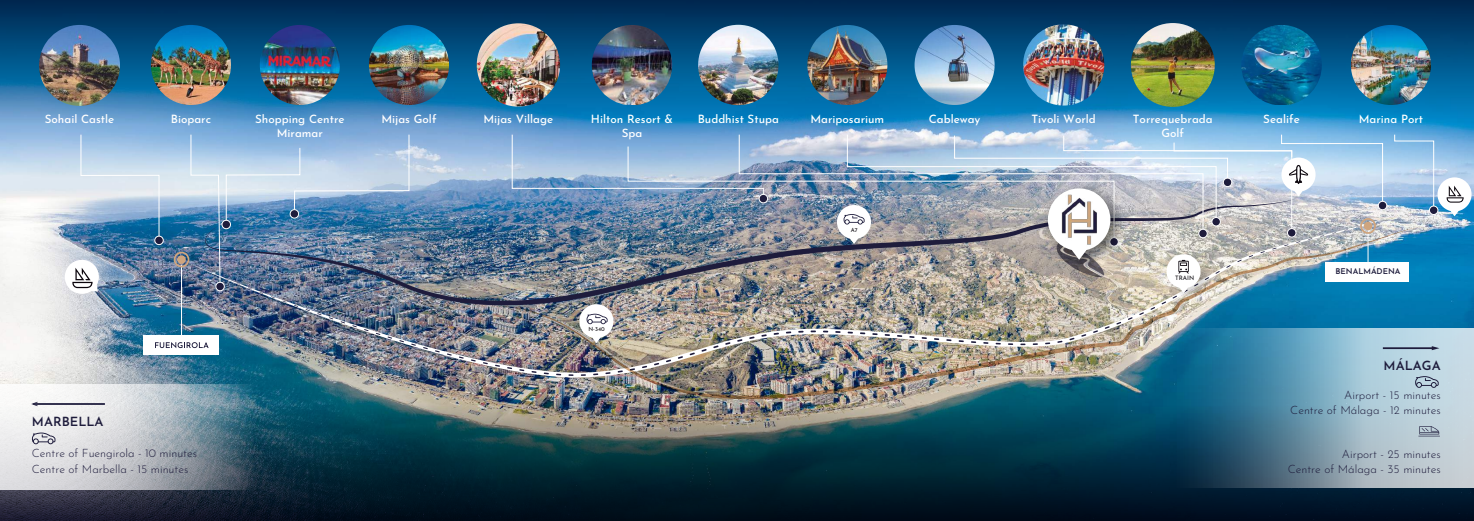
<style>
.page{position:relative;width:1474px;height:521px;background:#fff}
.page>*{position:absolute;margin:0;border:0;box-sizing:border-box;transform-origin:0 0}
.t1{font:100 12.69px "Josefin Sans";color:#1e1c3c}
.t2{font:500 11.46px/13.7px "Josefin Sans";color:#fff;text-align:center}
.t3{font:100 11.46px/14.7px "Josefin Sans";color:#1e1c3c;text-align:right}
.t4{font:100 7.96px "Josefin Sans";color:#1e1c3c}
.t5{font:500 6.04px "Josefin Sans";color:#201d22}
.t6{font:500 5.69px "Josefin Sans";color:#201d22}
</style>
<div class="page">
<img style="left:0;top:135px;width:1473px;height:252px">
<div style="left:144px;top:336px;width:75px;height:19px;background:#fff"></div>
<img style="left:181px;top:206px;width:1217px;height:172px">
<svg style="left:447px;top:353px;width:4px;height:3px"></svg>
<svg style="left:459px;top:356px;width:4px;height:3px"></svg>
<img style="left:501px;top:226px;width:922px;height:161px">
<svg style="left:0;top:0;width:1473px;height:135px;background:#176294"></svg>
<svg style="left:511px;top:134px;width:227px;height:65px;background:#88aed6"></svg>
<img style="left:627px;top:146px;width:319px;height:96px">
<img style="left:738px;top:134px;width:208px;height:100px">
<img style="left:846px;top:134px;width:100px;height:89px">
<div style="left:759px;top:194px;width:8px;height:9px;background:#1e1c3c;border-radius:50%"></div>
<div style="left:758px;top:194px;width:10px;height:9px;border:1px solid #fff;border-radius:50%"></div>
<div style="left:1378px;top:201px;width:8px;height:9px;background:#1e1c3c;border-radius:50%"></div>
<div style="left:1377px;top:201px;width:10px;height:9px;border:1px solid #fff;border-radius:50%"></div>
<img style="left:0;top:387px;width:1473px;height:134px">
<svg style="left:1391px;top:134px;width:80px;height:82px;background:#a1c5e4"></svg>
<img style="left:63px;top:134px;width:353px;height:214px">
<svg style="left:579px;top:304px;width:34px;height:39px"></svg>
<svg style="left:0;top:385px;width:254px;height:105px;background:#b3bdc3"></svg>
<hr style="left:33px;top:403px;width:72px;height:2px;background:#1e1c3c">
<svg style="left:31px;top:402px;width:7px;height:4px"></svg>
<svg style="left:32px;top:432px;width:23px;height:12px"></svg>
<svg style="left:837px;top:205px;width:34px;height:39px"></svg>
<svg style="left:1169px;top:329px;width:304px;height:159px;background:#729baf"></svg>
<hr style="left:1382px;top:347px;width:51px;height:2px;background:#1e1c3c">
<svg style="left:1431px;top:346px;width:8px;height:4px"></svg>
<svg style="left:1418px;top:426px;width:21px;height:10px"></svg>
<svg style="left:1414px;top:376px;width:24px;height:12px"></svg>
<img style="left:39px;top:25px;width:81px;height:81px;border-radius:40px">
<img style="left:592px;top:25px;width:80px;height:80px">
<img style="left:151px;top:25px;width:80px;height:80px;border-radius:40px">
<img style="left:260px;top:25px;width:80px;height:80px;border-radius:40px">
<img style="left:477px;top:23px;width:83px;height:84px;border-radius:42px">
<img style="left:698px;top:25px;width:80px;height:80px;border-radius:40px">
<img style="left:807px;top:25px;width:80px;height:80px;border-radius:40px">
<img style="left:914px;top:25px;width:80px;height:80px;border-radius:40px">
<img style="left:1023px;top:24px;width:81px;height:82px;border-radius:41px">
<img style="left:1130px;top:23px;width:84px;height:84px;border-radius:42px">
<img style="left:369px;top:25px;width:80px;height:80px;border-radius:40px">
<img style="left:1241px;top:25px;width:80px;height:80px">
<img style="left:1350px;top:25px;width:80px;height:80px;border-radius:40px">
<img style="left:946px;top:134px;width:437px;height:211px">
<img style="left:1047px;top:188px;width:64px;height:64px">
<p class="t2" style="left:45px;top:111px;width:71px">Sohail Castle</p>
<p class="t2" style="left:171px;top:111px;width:42px">Bioparc</p>
<p class="t2" style="left:255px;top:111px;width:91px">Shopping Centre<br>Miramar</p>
<p class="t2" style="left:381px;top:111px;width:57px">Mijas Golf</p>
<p class="t2" style="left:483px;top:111px;width:71px">Mijas Village</p>
<p class="t2" style="left:591px;top:111px;width:84px">Hilton Resort &amp;<br>Spa</p>
<p class="t2" style="left:697px;top:111px;width:83px">Buddhist Stupa</p>
<p class="t2" style="left:810px;top:111px;width:75px">Mariposarium</p>
<p class="t2" style="left:928px;top:111px;width:53px">Cableway</p>
<p class="t2" style="left:1031px;top:111px;width:66px">Tivoli World</p>
<p class="t2" style="left:1132px;top:111px;width:81px">Torrequebrada<br>Golf</p>
<p class="t2" style="left:1263px;top:111px;width:38px">Sealife</p>
<p class="t2" style="left:1358px;top:111px;width:66px">Marina Port</p>
<p class="t1" style="left:32px;top:412px;width:73px">MARBELLA</p>
<p class="t3" style="left:32px;top:445px;width:166px;line-height:15.5px;text-align:left">Centre of Fuengirola - 10 minutes<br>Centre of Marbella - 15 minutes</p>
<p class="t6" style="left:588px;top:325px;width:18px">N-340</p>
<p class="t6" style="left:850px;top:226px;width:8px">A7</p>
<p class="t5" style="left:1175px;top:274px;width:21px">TRAIN</p>
<p class="t4" style="left:1335px;top:265px;width:67px">BENALMÁDENA</p>
<p class="t1" style="left:1383px;top:356px;width:59px">MÁLAGA</p>
<p class="t3" style="left:1290px;top:387px;width:152px">Airport - 15 minutes<br>Centre of Málaga - 12 minutes</p>
<p class="t3" style="left:1287px;top:445px;width:154px">Airport - 25 minutes<br>Centre of Málaga - 35 minutes</p>
</div>
